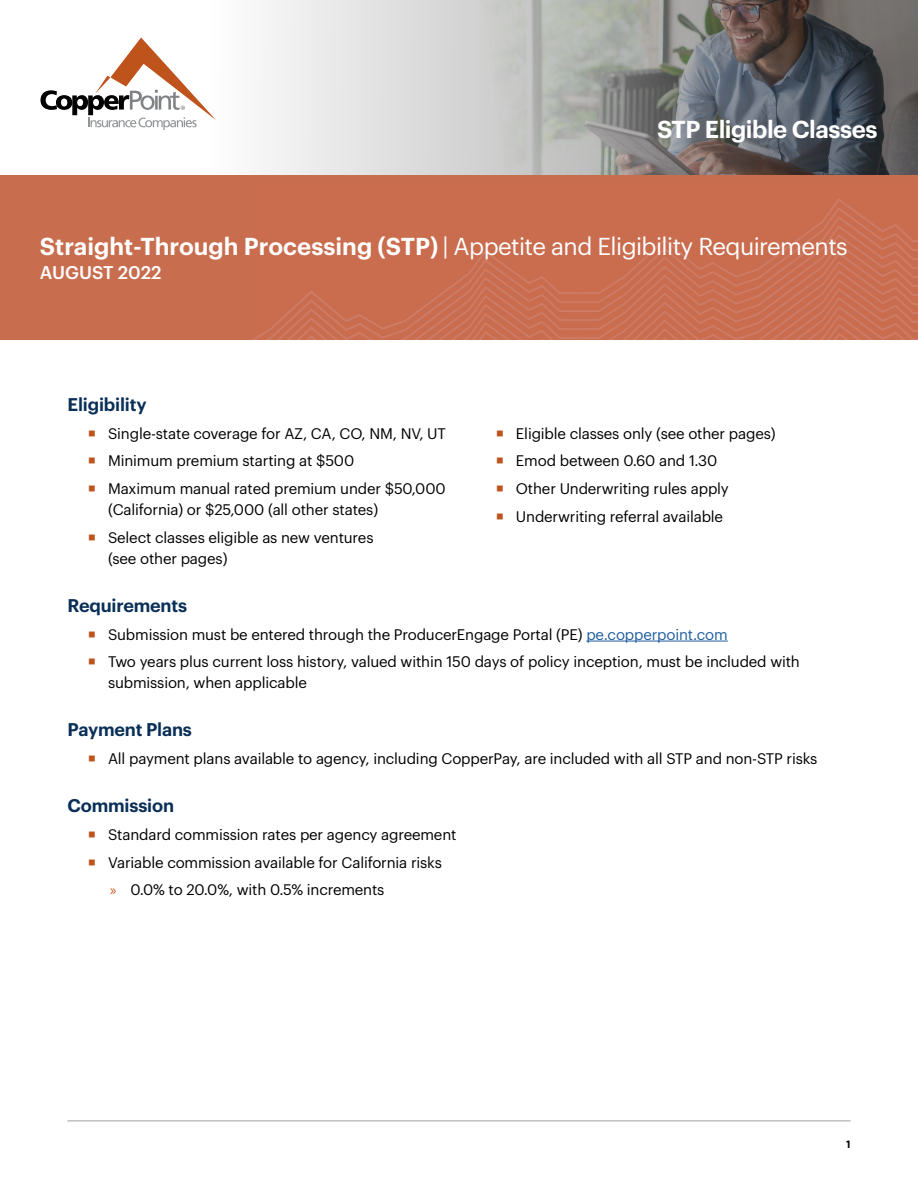
<style>
.page{position:relative;width:918px;height:1188px;background:#fff}
.page>*{position:absolute;margin:0;border:0;box-sizing:border-box;transform-origin:0 0}
.t1{font:24px "Graphik";letter-spacing:-.025em;color:#fff}
.t2{font:600 24px "Graphik";letter-spacing:-.02em;color:#fff}
.t3{font:600 18px "Graphik";letter-spacing:-.01em;color:#092f57}
.t4{font:500 18px "Graphik";color:#fff}
.t5{font:15px/27.8px "Graphik";letter-spacing:-.01em;color:#000}
.t6{font:700 10.5px "Gotham";color:#000}
.s1{font-weight:600}
.s2{color:#215e9e}
.s3{font-family:"Myriad Pro";color:#bf531c}
</style>
<div class="page">
<hr style="left:68px;top:1120px;width:782px;height:1px;background:#a7a9ac">
<div style="left:0;top:175px;width:918px;height:164px;background:#c96d4f"></div>
<img style="left:245px;top:184px;width:673px;height:155px">
<svg style="left:207px;top:0;width:711px;height:176px;background:#a6a6a6"></svg>
<svg style="left:41px;top:38px;width:175px;height:92px"></svg>
<hr style="left:586px;top:641px;width:142px;height:1px;background:#215e9e">
<h1 class="t2" style="left:657px;top:111px;width:222px">STP Eligible Classes</h1>
<h1 class="t1" style="left:40px;top:228px;width:809px"><span class="s1">Straight-Through Processing (STP)</span> | Appetite and Eligibility Requirements</h1>
<p class="t4" style="left:40px;top:258px;width:123px">AUGUST 2022</p>
<p class="t3" style="left:68px;top:391px;width:81px">Eligibility</p>
<p class="t5" style="left:108px;top:418px;width:339px">Single-state coverage for AZ, CA, CO, NM, NV, UT<br>Minimum premium starting at $500<br>Maximum manual rated premium under $50,000</p>
<p class="t5" style="left:108px;top:495px;width:272px">(California) or $25,000 (all other states)<br>Select classes eligible as new ventures</p>
<p class="t5" style="left:108px;top:543px;width:121px">(see other pages)</p>
<p class="t5" style="left:516px;top:418px;width:261px">Eligible classes only (see other pages)<br>Emod between 0.60 and 1.30<br>Other Underwriting rules apply Underwriting referral available</p>
<p class="t3" style="left:68px;top:592px;width:121px">Requirements</p>
<p class="t5" style="left:108px;top:619px;width:693px">Submission must be entered through the ProducerEngage Portal (PE) <span class="s2">pe.copperpoint.com<br></span>Two years plus current loss history, valued within 150 days of policy inception, must be included with</p>
<p class="t5" style="left:108px;top:668px;width:200px">submission, when applicable</p>
<p class="t3" style="left:68px;top:716px;width:126px">Payment Plans</p>
<p class="t5" style="left:108px;top:744px;width:711px">All payment plans available to agency, including CopperPay, are included with all STP and non-STP risks</p>
<p class="t3" style="left:68px;top:792px;width:108px">Commission</p>
<p class="t5" style="left:108px;top:819px;width:350px">Standard commission rates per agency agreement<br>Variable commission available for California risks<br><span class="s3">»</span> 0.0% to 20.0%, with 0.5% increments</p>
<p class="t6" style="left:846px;top:1137px;width:6px">1</p>
</div>
